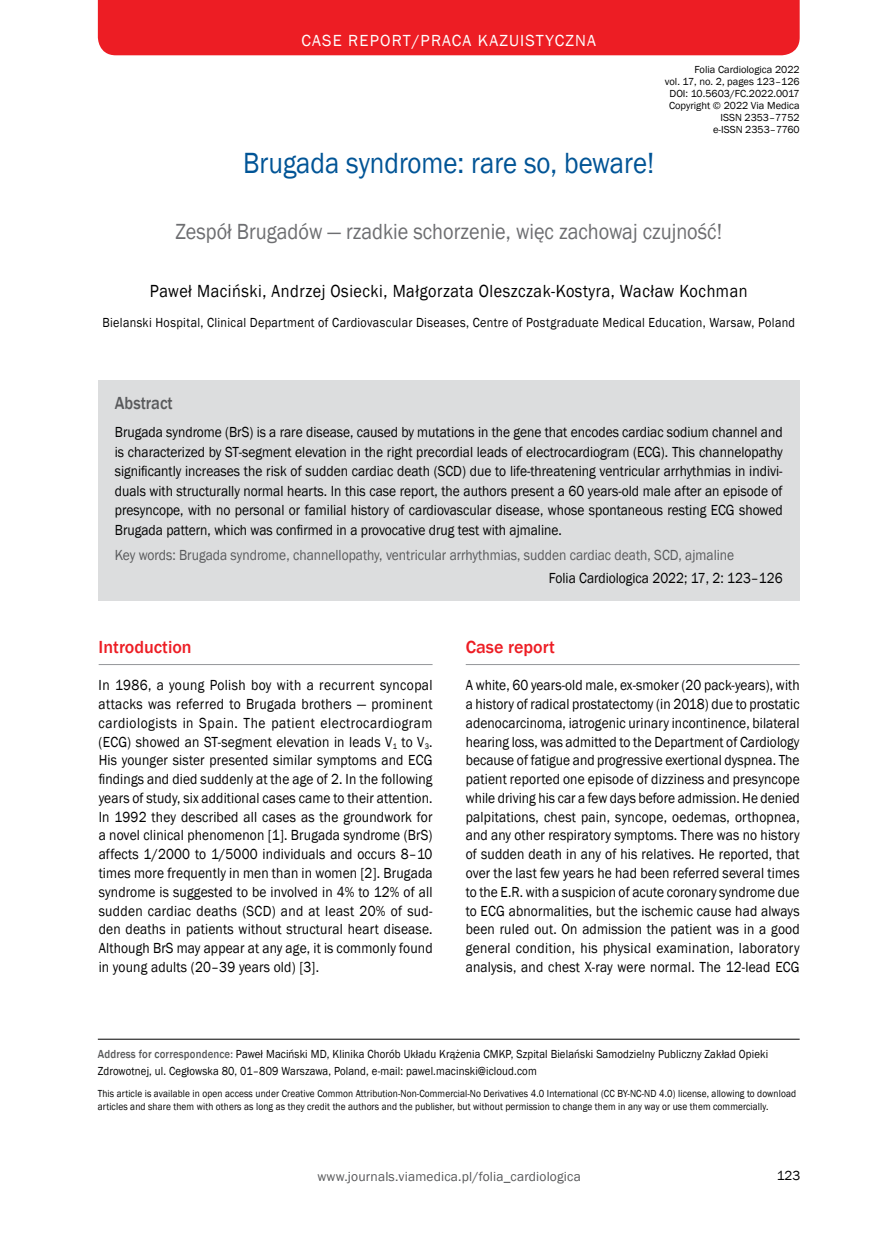
<style>
.page{position:relative;width:872px;height:1234px;background:#fff}
.page>*{position:absolute;margin:0;border:0;box-sizing:border-box;transform-origin:0 0}
.t1{font:30px "Franklin Gothic";color:#005496;scale:.9 1}
.t2{font:22.5px "Franklin Gothic";color:#6d6e71;scale:.9 1}
.t3{font:18px "Franklin Gothic";letter-spacing:.03em;color:#000;scale:.9 1}
.t4{font:500 18px "Franklin Gothic";color:#ed1d24}
.t5{font:500 18px "Franklin Gothic";color:#58595b;scale:.9 1}
.t6{font:16.5px "Franklin Gothic";letter-spacing:.07em;color:#fff}
.t7{font:15px/18.8px "Franklin Gothic";letter-spacing:.01em;color:#000;text-align:justify;scale:.9 1}
.t8{font:15px "Franklin Gothic";color:#58595b;scale:.9 1}
.t9{font:13.5px "Franklin Gothic";letter-spacing:.025em;color:#000;scale:.9 1}
.t10{font:13.5px "Franklin Gothic";letter-spacing:.01em;color:#58595b}
.t11{font:13.5px "Franklin Gothic";letter-spacing:.025em;color:#000}
.t12{font:12px/16.5px "Franklin Gothic";letter-spacing:.01em;color:#000;scale:.9 1}
.t13{font:10.5px/13.5px "Franklin Gothic";letter-spacing:.01em;color:#000;scale:.89 1}
.t14{font:10.5px/12px "Franklin Gothic";letter-spacing:.01em;color:#000;text-align:right}
.s1{font-weight:500;color:#58595b}
</style>
<div class="page">
<div style="left:98px;top:0;width:701px;height:55px;background:#ed1d24"></div>
<hr style="left:98px;top:1038px;width:701px;height:1px;background:#000">
<div style="left:98px;top:379px;width:701px;height:221px;background:#dcddde"></div>
<hr style="left:99px;top:664px;width:333px;height:1px;background:#939598">
<hr style="left:466px;top:664px;width:333px;height:1px;background:#939598">
<p class="t6" style="left:301px;top:30px;width:296px">CASE REPORT/PRACA KAZUISTYCZNA</p>
<h1 class="t1" style="left:243px;top:145px;width:458px">Brugada syndrome: rare so, beware!</h1>
<p class="t14" style="left:665px;top:64px;width:136px">Folia Cardiologica 2022<br>vol. 17, no. 2, pages 123–126<br>DOI: 10.5603/FC.2022.0017<br>Copyright © 2022 Via Medica<br>ISSN 2353–7752<br>e-ISSN 2353–7760</p>
<h2 class="t2" style="left:175px;top:218px;width:609px">Zespół Brugadów — rzadkie schorzenie, więc zachowaj czujność!</h2>
<p class="t3" style="left:150px;top:280px;width:665px">Paweł Maciński, Andrzej Osiecki, Małgorzata Oleszczak-Kostyra, Wacław Kochman</p>
<p class="t9" style="left:102px;top:314px;width:771px">Bielanski Hospital, Clinical Department of Cardiovascular Diseases, Centre of Postgraduate Medical Education, Warsaw, Poland</p>
<p class="t5" style="left:115px;top:392px;width:66px">Abstract</p>
<p class="t7" style="left:115px;top:423px;width:743px;line-height:19.5px">Brugada syndrome (BrS) is a rare disease, caused by mutations in the gene that encodes cardiac sodium channel and is characterized by ST-segment elevation in the right precordial leads of electrocardiogram (ECG). This channelopathy significantly increases the risk of sudden cardiac death (SCD) due to life-threatening ventricular arrhythmias in indivi&shy;duals with structurally normal hearts. In this case report, the authors present a 60 years-old male after an episode of presyncope, with no personal or familial history of cardiovascular disease, whose spontaneous resting ECG showed Brugada pattern, which was confirmed in a provocative drug test with ajmaline.</p>
<p class="t8" style="left:115px;top:545px;width:689px">Key words: Brugada syndrome, channellopathy, ventricular arrhythmias, sudden cardiac death, SCD, ajmaline</p>
<p class="t7" style="left:549px;top:569px;width:261px">Folia Cardiologica 2022; 17, 2: 123–126</p>
<p class="t4" style="left:99px;top:635px;width:95px">Introduction</p>
<p class="t7" style="left:99px;top:676px;width:372px">In 1986, a young Polish boy with a recurrent syncopal attacks was referred to Brugada brothers — prominent cardiologists in Spain. The patient electrocardiogram (ECG) showed an ST-segment elevation in leads V<sub>1</sub> to V<sub>3</sub>.<br>His younger sister presented similar symptoms and ECG findings and died suddenly at the age of 2. In the following years of study, six additional cases came to their attention.<br>In 1992 they described all cases as the groundwork for a novel clinical phenomenon [1]. Brugada syndrome (BrS) affects 1/2000 to 1/5000 individuals and occurs 8–10 times more frequently in men than in women [2]. Brugada syndrome is suggested to be involved in 4% to 12% of all sudden cardiac deaths (SCD) and at least 20% of sud&shy;den deaths in patients without structural heart disease.<br>Although BrS may appear at any age, it is commonly found in young adults (20–39 years old) [3].</p>
<p class="t4" style="left:466px;top:635px;width:91px">Case report</p>
<p class="t7" style="left:466px;top:676px;width:372px">A white, 60 years-old male, ex-smoker (20 pack-years), with a history of radical prostatectomy (in 2018) due to prostatic adenocarcinoma, iatrogenic urinary incontinence, bilateral hearing loss, was admitted to the Department of Cardiology because of fatigue and progressive exertional dyspnea. The patient reported one episode of dizziness and presyncope while driving his car a few days before admission. He denied palpitations, chest pain, syncope, oedemas, orthopnea, and any other respiratory symptoms. There was no history of sudden death in any of his relatives. He reported, that over the last few years he had been referred several times to the E.R. with a suspicion of acute coronary syndrome due to ECG abnormalities, but the ischemic cause had always been ruled out. On admission the patient was in a good general condition, his physical examination, laboratory analysis, and chest X-ray were normal. The 12-lead ECG</p>
<p class="t12" style="left:98px;top:1045px;width:746px"><span class="s1">Address for correspondence:</span> Paweł Maciński MD, Klinika Chorób Układu Krążenia CMKP, Szpital Bielański Samodzielny Publiczny Zakład Opieki<br>Zdrowotnej, ul. Cegłowska 80, 01–809 Warszawa, Poland, e-mail: pawel.macinski@icloud.com</p>
<p class="t13" style="left:98px;top:1086px;width:786px">This article is available in open access under Creative Common Attribution-Non-Commercial-No Derivatives 4.0 International (CC BY-NC-ND 4.0) license, allowing to download articles and share them with others as long as they credit the authors and the publisher, but without permission to change them in any way or use them commercially.</p>
<p class="t10" style="left:317px;top:1167px;width:265px">www.journals.viamedica.pl/folia_cardiologica</p>
<p class="t11" style="left:776px;top:1166px;width:25px">123</p>
</div>
